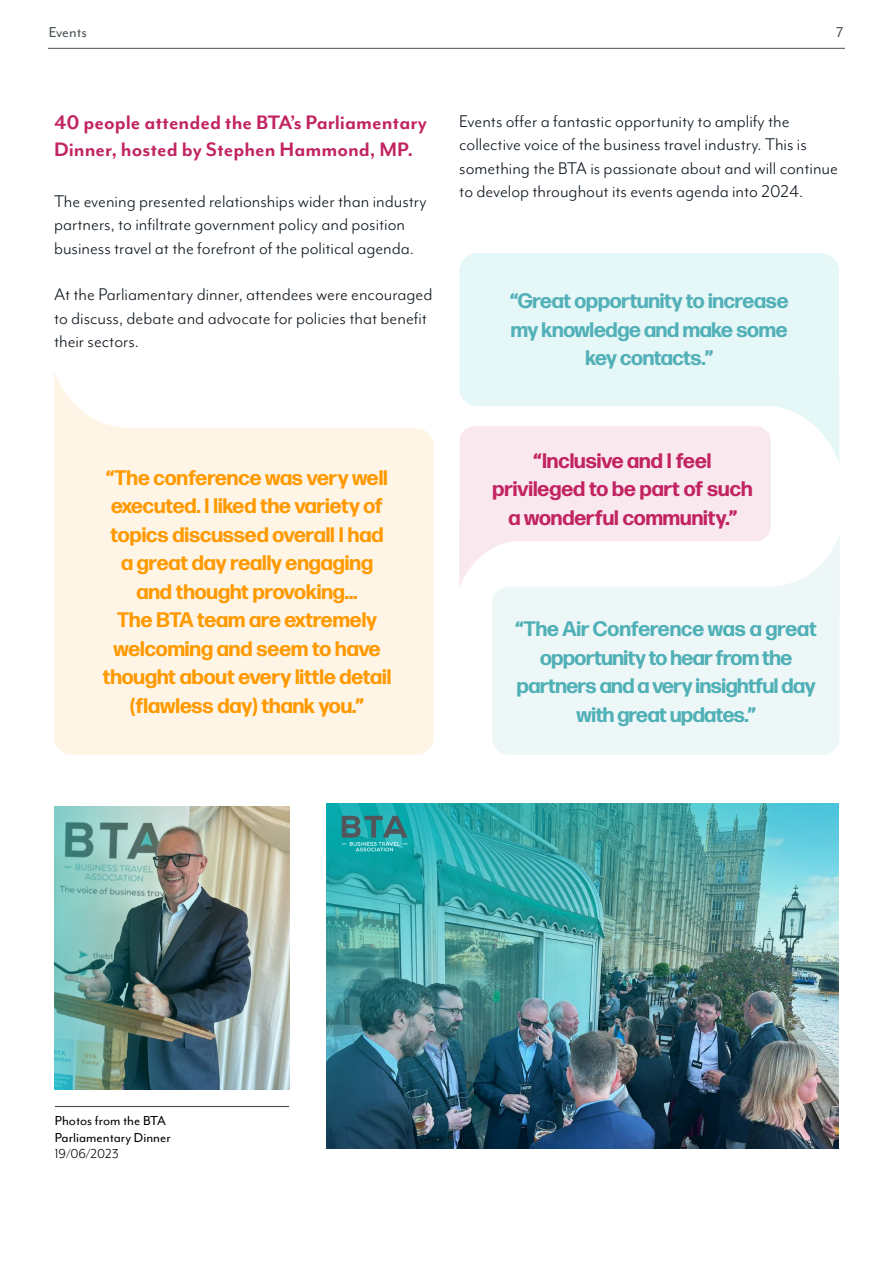
<style>
.page{position:relative;width:893px;height:1263px;background:#fff}
.page>*{position:absolute;margin:0;border:0;box-sizing:border-box;transform-origin:0 0}
.t1{font:700 22.5px/27px "Mr Eaves Mod OT";color:#c22461}
.t2{font:700 21px/28.5px "Forma DJR Deck";color:#f90;text-align:center}
.t3{font:700 21px/28.5px "Forma DJR Deck";letter-spacing:-.02em;color:#4fb0b6;text-align:center}
.t4{font:700 21px/28.5px "Forma DJR Deck";color:#c22461;text-align:center}
.t5{font:700 21px/28.5px "Forma DJR Deck";letter-spacing:-.01em;color:#52b0b8;text-align:center}
.t6{font:19.5px/23.4px "Mr Eaves Mod OT";color:#101921}
.t7{font:16.5px "Mr Eaves Mod OT";color:#474f54}
.t8{font:15px/16.5px "Mr Eaves Mod OT";color:#000}
.t9{font:15px "Mr Eaves Mod OT";color:#000}
</style>
<div class="page">
<div style="left:492px;top:536px;width:348px;height:219px;background:#eef7f8"></div>
<svg style="left:54px;top:372px;width:380px;height:383px;background:#fff6e9"></svg>
<svg style="left:459px;top:463px;width:312px;height:125px;fill:#f9e9ef"></svg>
<svg style="left:459px;top:253px;width:380px;height:210px;background:#ecf6f6"></svg>
<hr style="left:48px;top:48px;width:797px;height:1px;background:#474f54">
<img style="left:326px;top:804px;width:512px;height:344px">
<img style="left:55px;top:806px;width:234px;height:284px">
<hr style="left:55px;top:1106px;width:234px;height:1px;background:#474f54">
<p class="t7" style="left:49px;top:23px;width:40px">Events</p>
<p class="t7" style="left:836px;top:23px;width:9px">7</p>
<p class="t1" style="left:54px;top:109px;width:375px">40 people attended the BTA’s Parliamentary<br>Dinner, hosted by Stephen Hammond, MP.</p>
<p class="t6" style="left:54px;top:189px;width:374px">The evening presented relationships wider than industry partners, to infiltrate government policy and position business travel at the forefront of the political agenda.</p>
<p class="t6" style="left:54px;top:283px;width:380px">At the Parliamentary dinner, attendees were encouraged to discuss, debate and advocate for policies that benefit their sectors.</p>
<p class="t6" style="left:459px;top:109px;width:380px">Events offer a fantastic opportunity to amplify the collective voice of the business travel industry. This is something the BTA is passionate about and will continue to develop throughout its events agenda into 2024.</p>
<p class="t5" style="left:510px;top:286px;width:280px">“Great opportunity to increase my knowledge and make some key contacts.”</p>
<p class="t2" style="left:103px;top:463px;width:290px">“The conference was very well executed. I liked the variety of topics discussed overall I had a great day really engaging and thought provoking…<br>The BTA team are extremely welcoming and seem to have thought about every little detail (flawless day) thank you.”</p>
<p class="t4" style="left:493px;top:445px;width:261px">“Inclusive and I feel privileged to be part of such a wonderful community.”</p>
<p class="t3" style="left:515px;top:614px;width:303px">“The Air Conference was a great opportunity to hear from the partners and a very insightful day with great updates.”</p>
<p class="t8" style="left:55px;top:1112px;width:117px">Photos from the BTA<br>Parliamentary Dinner</p>
<p class="t9" style="left:55px;top:1145px;width:66px">19/06/2023</p>
</div>
